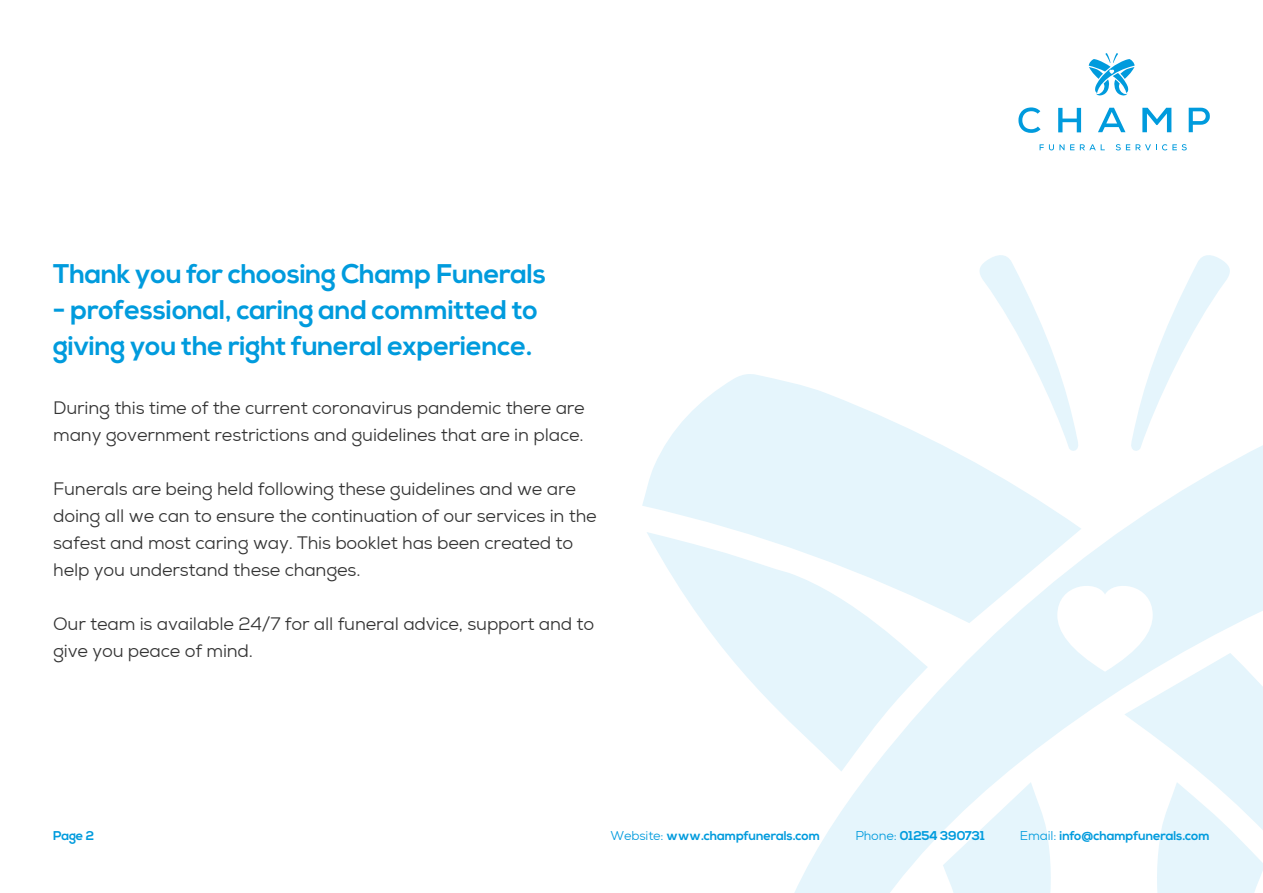
<style>
.page{position:relative;width:1263px;height:893px;background:#fff}
.page>*{position:absolute;margin:0;border:0;box-sizing:border-box;transform-origin:0 0}
.t1{font:700 27px/36px "Nexa";letter-spacing:-.01em;color:#009bdd}
.t2{font:18px/27px "Nexa";letter-spacing:-.01em;color:#333}
.t3{font:700 12.75px "Nexa";letter-spacing:-.01em;color:#009bdd}
.s1{font-weight:400}
</style>
<div class="page">
<svg style="left:642px;top:374px;width:126px;height:158px;fill:#e5f5fc"></svg>
<svg style="left:979px;top:255px;width:81px;height:118px"></svg>
<svg style="left:1150px;top:255px;width:80px;height:118px"></svg>
<svg style="left:647px;top:532px;width:121px;height:167px"></svg>
<svg style="left:768px;top:373px;width:495px;height:520px;fill:#e5f5fc"></svg>
<svg style="left:1039px;top:144px;width:25px;height:6px"></svg>
<svg style="left:1070px;top:144px;width:4px;height:6px"></svg>
<svg style="left:1080px;top:144px;width:25px;height:6px"></svg>
<svg style="left:1018px;top:107px;width:22px;height:26px"></svg>
<svg style="left:1058px;top:108px;width:23px;height:24px"></svg>
<svg style="left:1098px;top:108px;width:27px;height:24px"></svg>
<svg style="left:1142px;top:108px;width:29px;height:24px"></svg>
<svg style="left:1189px;top:108px;width:21px;height:24px"></svg>
<svg style="left:1116px;top:144px;width:71px;height:6px"></svg>
<svg style="left:1089px;top:53px;width:45px;height:43px"></svg>
<h1 class="t1" style="left:53px;top:257px;width:494px">Thank you for choosing Champ Funerals</h1>
<h1 class="t1" style="left:53px;top:293px;width:486px">- professional, caring and committed to giving you the right funeral experience.</h1>
<p class="t2" style="left:53px;top:395px;width:533px">During this time of the current coronavirus pandemic there are many government restrictions and guidelines that are in place.</p>
<p class="t2" style="left:53px;top:476px;width:545px">Funerals are being held following these guidelines and we are doing all we can to ensure the continuation of our services in the safest and most caring way. This booklet has been created to help you understand these changes.</p>
<p class="t2" style="left:53px;top:611px;width:543px">Our team is available 24/7 for all funeral advice, support and to give you peace of mind.</p>
<p class="t3" style="left:53px;top:828px;width:42px">Page 2</p>
<p class="t3" style="left:610px;top:828px;width:211px"><span class="s1">Website:</span> www.champfunerals.com</p>
<p class="t3" style="left:855px;top:828px;width:131px"><span class="s1">Phone:</span> 01254 390731</p>
<p class="t3" style="left:1020px;top:828px;width:191px"><span class="s1">Email:</span> info@champfunerals.com</p>
</div>
